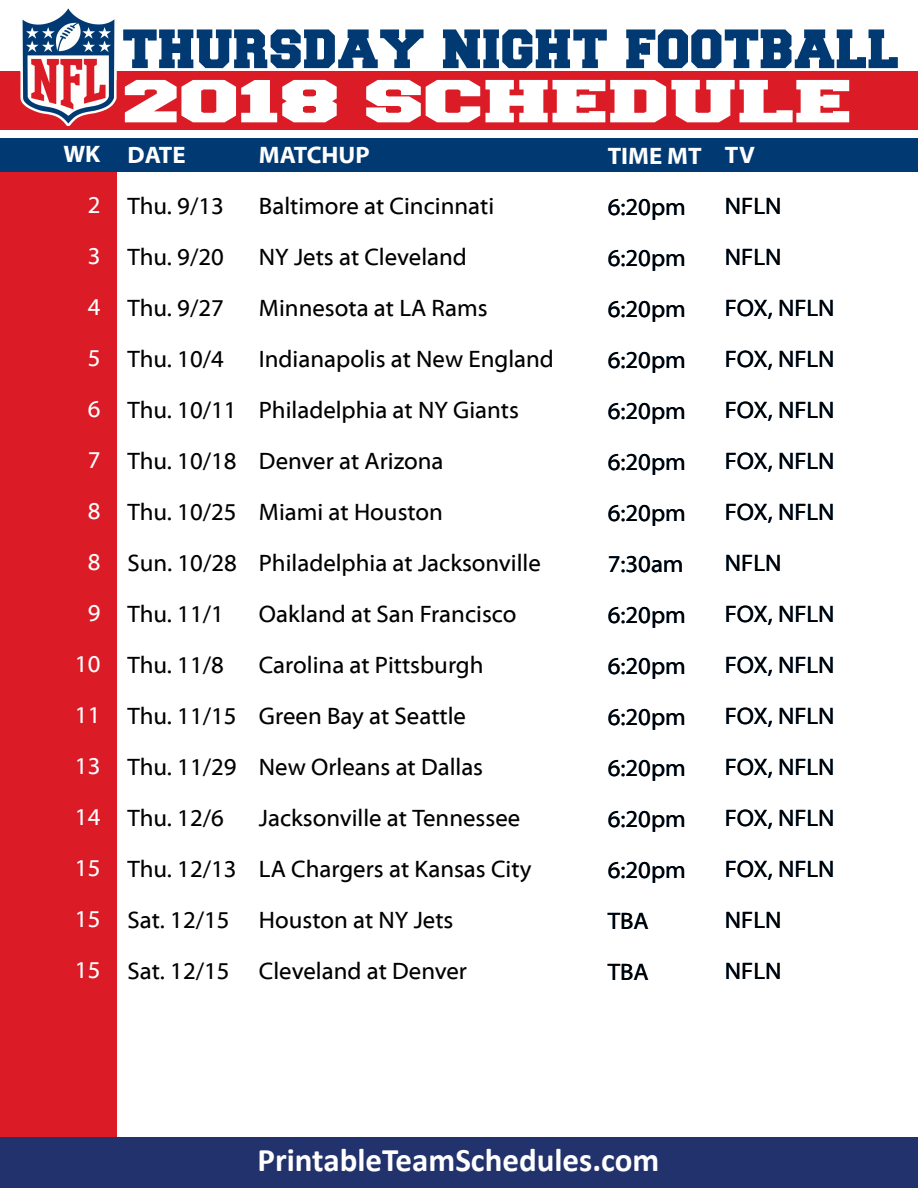
<style>
.page{position:relative;width:918px;height:1188px;background:#fff}
.page>*{position:absolute;margin:0;border:0;box-sizing:border-box;transform-origin:0 0}
.t1{font:57.9px "Freshman";color:#013a73}
.t2{font:50.85px "Freshman";color:#fff;scale:1.7 1}
.t3{font:700 33px "Calibri";color:#fff}
.t4{font:24px/51px "Myriad Web Pro";color:#000}
.t5{font:24px/51px "Myriad Web Pro";color:#fff;text-align:center}
.t6{font:700 24px "Myriad Web Pro";color:#fff}
</style>
<div class="page">
<div style="left:0;top:148px;width:116px;height:1015px;background:#db1b26"></div>
<div style="left:0;top:138px;width:918px;height:33px;background:#013a73"></div>
<div style="left:0;top:1138px;width:918px;height:50px;background:#22326d"></div>
<div style="left:0;top:72px;width:918px;height:58px;background:#db1b26"></div>
<img style="left:21px;top:8px;width:95px;height:118px">
<p class="t6" style="left:63px;top:141px;width:39px">WK</p>
<p class="t5" style="left:75px;top:180px;width:27px">2<br>3<br>4<br>5<br>6<br>7<br>8<br>8<br>9<br>10<br>11<br>13<br>14<br>15<br>15<br>15</p>
<h1 class="t1" style="left:123px;top:19px;width:779px">thursday night football</h1>
<h2 class="t2" style="left:125px;top:79px;width:430px">2018 SCHEDULE</h2>
<p class="t6" style="left:127px;top:142px;width:60px">DATE</p>
<p class="t4" style="left:127px;top:181px;width:111px">Thu. 9/13<br>Thu. 9/20<br>Thu. 9/27<br>Thu. 10/4<br>Thu. 10/11<br>Thu. 10/18<br>Thu. 10/25<br>Sun. 10/28<br>Thu. 11/1<br>Thu. 11/8<br>Thu. 11/15<br>Thu. 11/29<br>Thu. 12/6<br>Thu. 12/13<br>Sat. 12/15<br>Sat. 12/15</p>
<p class="t6" style="left:725px;top:141px;width:32px">TV</p>
<p class="t4" style="left:725px;top:181px;width:111px">NFLN<br>NFLN<br>FOX, NFLN<br>FOX, NFLN<br>FOX, NFLN<br>FOX, NFLN<br>FOX, NFLN<br>NFLN<br>FOX, NFLN<br>FOX, NFLN<br>FOX, NFLN<br>FOX, NFLN<br>FOX, NFLN<br>FOX, NFLN<br>NFLN<br>NFLN</p>
<p class="t6" style="left:259px;top:142px;width:112px">MATCHUP</p>
<p class="t4" style="left:259px;top:181px;width:297px">Baltimore at Cincinnati<br>NY Jets at Cleveland<br>Minnesota at LA Rams<br>Indianapolis at New England<br>Philadelphia at NY Giants<br>Denver at Arizona<br>Miami at Houston<br>Philadelphia at Jacksonville<br>Oakland at San Francisco<br>Carolina at Pittsburgh<br>Green Bay at Seattle<br>New Orleans at Dallas<br>Jacksonville at Tennessee<br>LA Chargers at Kansas City<br>Houston at NY Jets<br>Cleveland at Denver</p>
<p class="t6" style="left:608px;top:142px;width:96px">TIME MT</p>
<p class="t4" style="left:608px;top:182px;width:80px">6:20pm<br>6:20pm<br>6:20pm<br>6:20pm<br>6:20pm<br>6:20pm<br>6:20pm<br>7:30am<br>6:20pm<br>6:20pm<br>6:20pm<br>6:20pm<br>6:20pm<br>6:20pm<br>TBA<br>TBA</p>
<h3 class="t3" style="left:257px;top:1139px;width:403px">PrintableTeamSchedules.com</h3>
</div>
